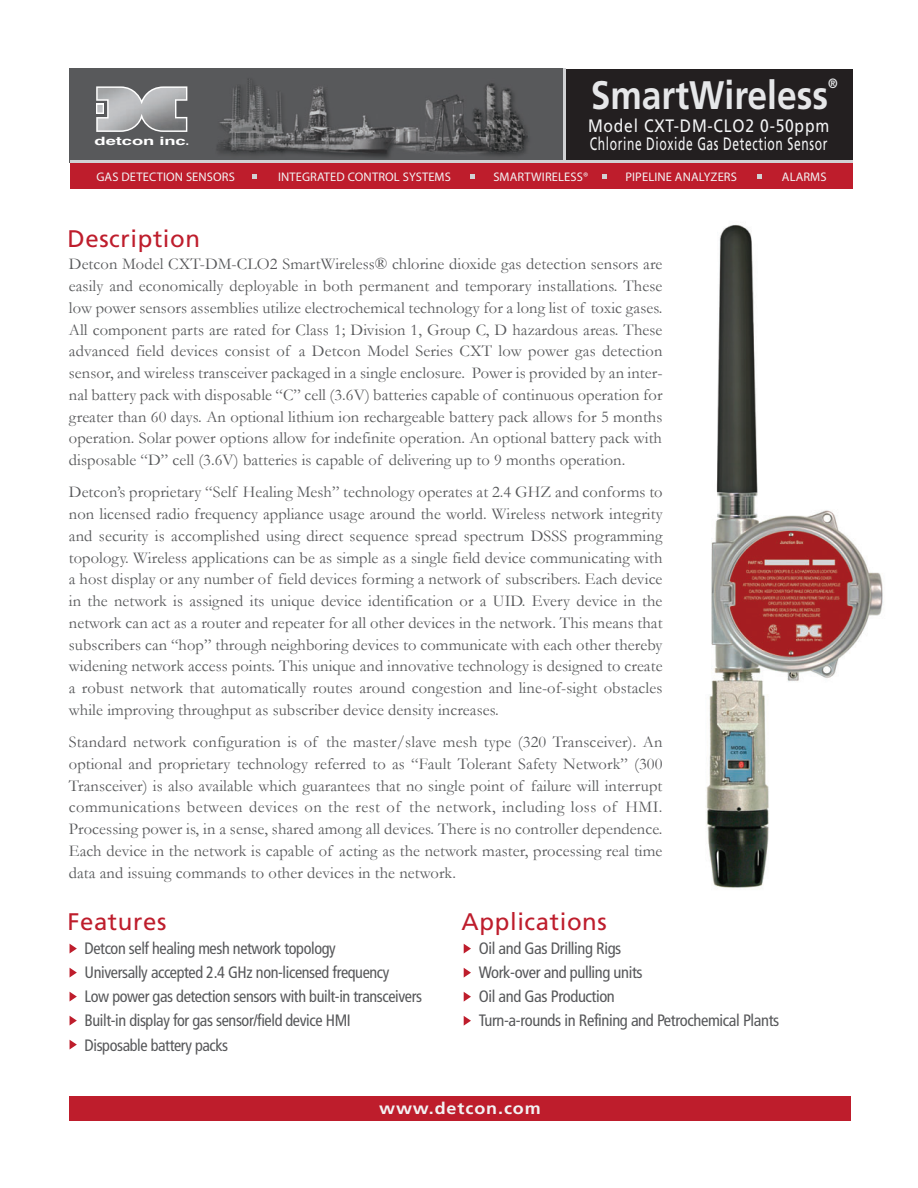
<style>
.page{position:relative;width:918px;height:1188px;background:#fff}
.page>*{position:absolute;margin:0;border:0;box-sizing:border-box;transform-origin:0 0}
.t1{font:700 39.75px "Frutiger";color:#e6e7e9;scale:.89 1}
.t2{font:24px "Frutiger";letter-spacing:.025em;color:#be1d2c}
.t3{font:18px "Frutiger";letter-spacing:.05em;color:#f2f3f4;scale:.67 1}
.t4{font:18px "Frutiger";letter-spacing:.05em;color:#f2f3f4;scale:.87 1}
.t5{font:16.5px/21.8px "Garamond";letter-spacing:.005em;color:#57585a;text-align:justify}
.t6{font:condensed 16.5px/24px "Frutiger";letter-spacing:-.025em;color:#57585a}
.t7{font:700 16.5px "Frutiger";letter-spacing:.05em;color:#f2f3f4;scale:1.09 1}
.t8{font:700 13.5px "Frutiger";color:#e6e7e9;scale:.89 1}
.t9{font:12.45px "Myriad Pro";letter-spacing:.01em;color:#f2f3f4}
.t10{font:700 11.4px "Helvetica";letter-spacing:-.005em;color:#fff;scale:1.6 1}
</style>
<div class="page">
<svg style="left:464px;top:968px;width:7px;height:10px"></svg>
<svg style="left:464px;top:992px;width:7px;height:10px"></svg>
<svg style="left:464px;top:1016px;width:7px;height:10px"></svg>
<svg style="left:464px;top:944px;width:7px;height:10px"></svg>
<svg style="left:70px;top:944px;width:7px;height:9px"></svg>
<svg style="left:70px;top:968px;width:7px;height:9px"></svg>
<svg style="left:70px;top:992px;width:7px;height:9px"></svg>
<svg style="left:70px;top:1016px;width:7px;height:9px"></svg>
<svg style="left:70px;top:1040px;width:7px;height:9px"></svg>
<div style="left:70px;top:1096px;width:781px;height:25px;background:#be1d2c"></div>
<div style="left:565px;top:69px;width:288px;height:94px;background:#231f20"></div>
<img style="left:70px;top:69px;width:493px;height:91px">
<div style="left:70px;top:163px;width:783px;height:25px;background:#be1d2c"></div>
<svg style="left:96px;top:86px;width:91px;height:46px"></svg>
<img style="left:97px;top:88px;width:89px;height:42px">
<hr style="left:70px;top:160px;width:783px;height:3px;background:#d1d2d4">
<svg style="left:470px;top:174px;width:4px;height:5px"></svg>
<svg style="left:253px;top:174px;width:4px;height:5px"></svg>
<svg style="left:603px;top:174px;width:4px;height:5px"></svg>
<svg style="left:757px;top:174px;width:5px;height:5px"></svg>
<hr style="left:563px;top:69px;width:3px;height:94px;background:#d1d2d4">
<img style="left:706px;top:224px;width:177px;height:664px">
<h1 class="t1" style="left:591px;top:80px;width:268px">SmartWireless</h1>
<p class="t8" style="left:828px;top:78px;width:12px">®</p>
<p class="t3" style="left:590px;top:136px;width:356px">Chlorine Dioxide Gas Detection Sensor</p>
<p class="t4" style="left:588px;top:118px;width:279px">Model CXT-DM-CLO2 0-50ppm</p>
<p class="t10" style="left:95px;top:136px;width:61px">detcon inc.</p>
<p class="t9" style="left:96px;top:172px;width:140px">GAS DETECTION SENSORS</p>
<p class="t9" style="left:278px;top:172px;width:174px">INTEGRATED CONTROL SYSTEMS</p>
<p class="t9" style="left:493px;top:172px;width:96px">SMARTWIRELESS®</p>
<p class="t9" style="left:625px;top:172px;width:113px">PIPELINE ANALYZERS</p>
<p class="t9" style="left:782px;top:172px;width:46px">ALARMS</p>
<h2 class="t2" style="left:68px;top:229px;width:134px">Description</h2>
<p class="t5" style="left:69px;top:254px;width:595px">Detcon Model CXT-DM-CLO2 SmartWireless® chlorine dioxide gas detection sensors are easily and economically deployable in both permanent and temporary installations. These low power sensors assemblies utilize electrochemical technology for a long list of toxic gases.<br>All component parts are rated for Class 1; Division 1, Group C, D hazardous areas. These advanced field devices consist of a Detcon Model Series CXT low power gas detection sensor, and wireless transceiver packaged in a single enclosure. Power is provided by an inter&shy;nal battery pack with disposable “C” cell (3.6V) batteries capable of continuous operation for greater than 60 days. An optional lithium ion rechargeable battery pack allows for 5 months operation. Solar power options allow for indefinite operation. An optional battery pack with disposable “D” cell (3.6V) batteries is capable of delivering up to 9 months operation.</p>
<p class="t5" style="left:69px;top:482px;width:595px">Detcon’s proprietary “Self Healing Mesh” technology operates at 2.4 GHZ and conforms to non licensed radio frequency appliance usage around the world. Wireless network integrity and security is accomplished using direct sequence spread spectrum DSSS programming topology. Wireless applications can be as simple as a single field device communicating with a host display or any number of field devices forming a network of subscribers. Each device in the network is assigned its unique device identification or a UID. Every device in the network can act as a router and repeater for all other devices in the network. This means that subscribers can “hop” through neighboring devices to communicate with each other thereby widening network access points. This unique and innovative technology is designed to create a robust network that automatically routes around congestion and line-of-sight obstacles while improving throughput as subscriber device density increases.</p>
<p class="t5" style="left:69px;top:731px;width:595px">Standard network configuration is of the master/slave mesh type (320 Transceiver). An optional and proprietary technology referred to as “Fault Tolerant Safety Network” (300<br>Transceiver) is also available which guarantees that no single point of failure will interrupt communications between devices on the rest of the network, including loss of HMI.<br>Processing power is, in a sense, shared among all devices. There is no controller dependence.<br>Each device in the network is capable of acting as the network master, processing real time data and issuing commands to other devices in the network.</p>
<h2 class="t2" style="left:68px;top:912px;width:100px">Features</h2>
<p class="t6" style="left:85px;top:938px;width:339px">Detcon self healing mesh network topology<br>Universally accepted 2.4 GHz non-licensed frequency<br>Low power gas detection sensors with built-in transceivers Built-in display for gas sensor/field device HMI<br>Disposable battery packs</p>
<h2 class="t2" style="left:462px;top:912px;width:147px">Applications</h2>
<p class="t6" style="left:479px;top:938px;width:302px">Oil and Gas Drilling Rigs<br>Work-over and pulling units<br>Oil and Gas Production<br>Turn-a-rounds in Refining and Petrochemical Plants</p>
<p class="t7" style="left:379px;top:1101px;width:150px">www.detcon.com</p>
</div>
